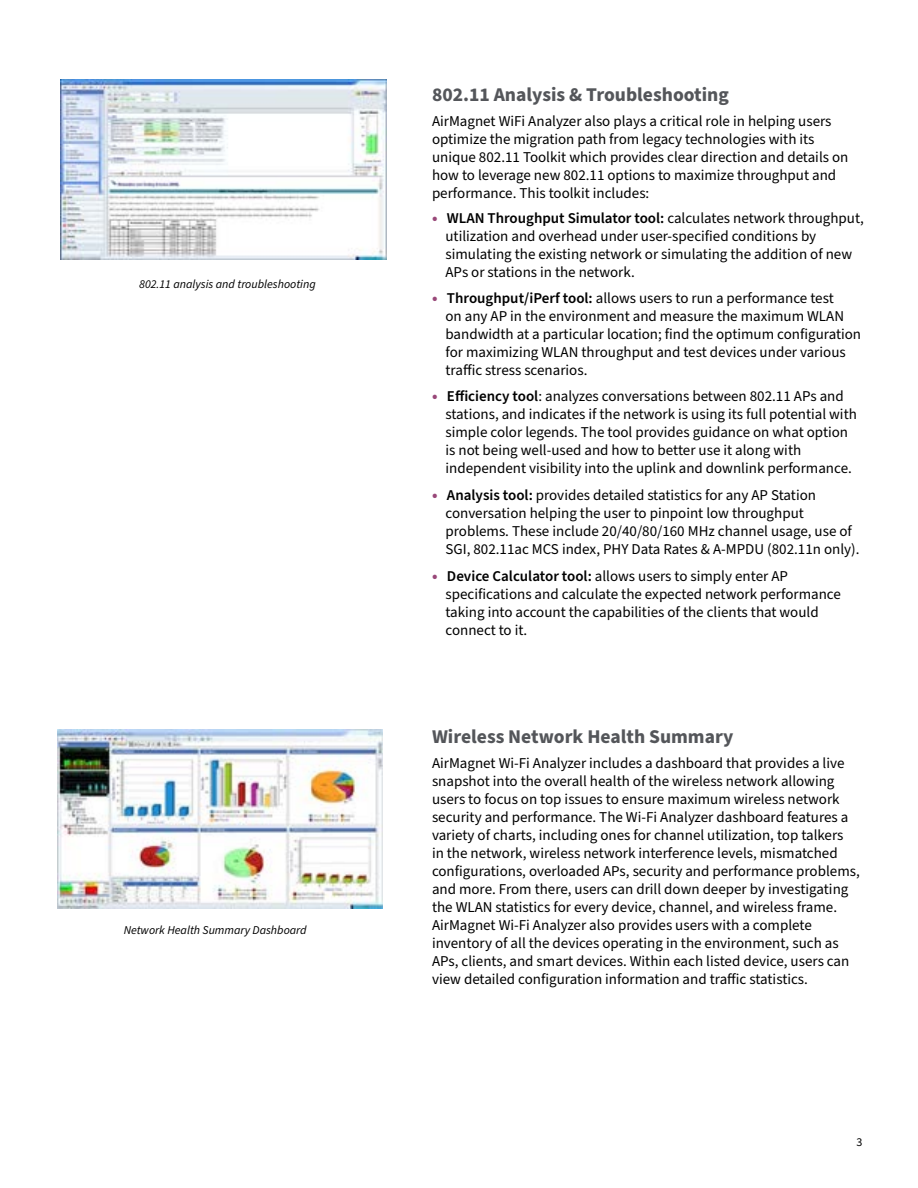
<style>
.page{position:relative;width:918px;height:1188px;background:#fff}
.page>*{position:absolute;margin:0;border:0;box-sizing:border-box;transform-origin:0 0}
.t1{font:700 19.5px "Source Sans Pro";color:#54565a}
.t2{font:15px/18px "Source Sans Pro";color:#000}
.t3{font:italic 12px "Source Sans Pro";color:#000}
.t4{font:12px "Source Sans Pro";color:#000}
.s1{font-weight:700;font-size:15.75px;color:#994879}
.s2{font-weight:600}
</style>
<div class="page">
<img style="left:60px;top:80px;width:326px;height:179px">
<img style="left:57px;top:729px;width:326px;height:179px">
<p class="t3" style="left:139px;top:276px;width:178px">802.11 analysis and troubleshooting</p>
<p class="t3" style="left:124px;top:922px;width:184px">Network Health Summary Dashboard</p>
<p class="t1" style="left:432px;top:81px;width:298px">802.11 Analysis &amp; Troubleshooting</p>
<p class="t2" style="left:432px;top:112px;width:418px">AirMagnet WiFi Analyzer also plays a critical role in helping users optimize the migration path from legacy technologies with its unique 802.11 Toolkit which provides clear direction and details on how to leverage new 802.11 options to maximize throughput and performance. This toolkit includes:</p>
<p class="t2" style="left:446px;top:210px;width:420px;text-indent:-14px"><span class="s1">•</span> <span class="s2">WLAN Throughput Simulator tool:</span> calculates network throughput, utilization and overhead under user-specified conditions by simulating the existing network or simulating the addition of new APs or stations in the network.</p>
<p class="t2" style="left:432px;top:290px;width:403px"><span class="s1">•</span> <span class="s2">Throughput/iPerf tool:</span> allows users to run a performance test</p>
<p class="t2" style="left:446px;top:308px;width:417px">on any AP in the environment and measure the maximum WLAN bandwidth at a particular location; find the optimum configuration for maximizing WLAN throughput and test devices under various traffic stress scenarios.</p>
<p class="t2" style="left:432px;top:387px;width:413px"><span class="s1">•</span> <span class="s2">Efficiency tool</span>: analyzes conversations between 802.11 APs and</p>
<p class="t2" style="left:446px;top:405px;width:413px">stations, and indicates if the network is using its full potential with</p>
<p class="t2" style="left:446px;top:423px;width:408px">simple color legends. The tool provides guidance on what option is not being well-used and how to better use it along with independent visibility into the uplink and downlink performance.</p>
<p class="t2" style="left:432px;top:486px;width:386px"><span class="s1">•</span> <span class="s2">Analysis tool:</span> provides detailed statistics for any AP Station</p>
<p class="t2" style="left:446px;top:504px;width:360px">conversation helping the user to pinpoint low throughput</p>
<p class="t2" style="left:446px;top:522px;width:416px">problems. These include 20/40/80/160 MHz channel usage, use of<br>SGI, 802.11ac MCS index, PHY Data Rates &amp; A-MPDU (802.11n only).</p>
<p class="t2" style="left:432px;top:567px;width:358px"><span class="s1">•</span> <span class="s2">Device Calculator tool:</span> allows users to simply enter AP</p>
<p class="t2" style="left:446px;top:585px;width:397px">specifications and calculate the expected network performance</p>
<p class="t2" style="left:446px;top:603px;width:375px">taking into account the capabilities of the clients that would connect to it.</p>
<p class="t1" style="left:432px;top:723px;width:303px">Wireless Network Health Summary</p>
<p class="t2" style="left:432px;top:754px;width:429px">AirMagnet Wi-Fi Analyzer includes a dashboard that provides a live snapshot into the overall health of the wireless network allowing users to focus on top issues to ensure maximum wireless network security and performance. The Wi-Fi Analyzer dashboard features a variety of charts, including ones for channel utilization, top talkers<br>in the network, wireless network interference levels, mismatched configurations, overloaded APs, security and performance problems, and more. From there, users can drill down deeper by investigating the WLAN statistics for every device, channel, and wireless frame.<br>AirMagnet Wi-Fi Analyzer also provides users with a complete inventory of all the devices operating in the environment, such as APs, clients, and smart devices. Within each listed device, users can view detailed configuration information and traffic statistics.</p>
<p class="t4" style="left:856px;top:1134px;width:7px">3</p>
</div>
